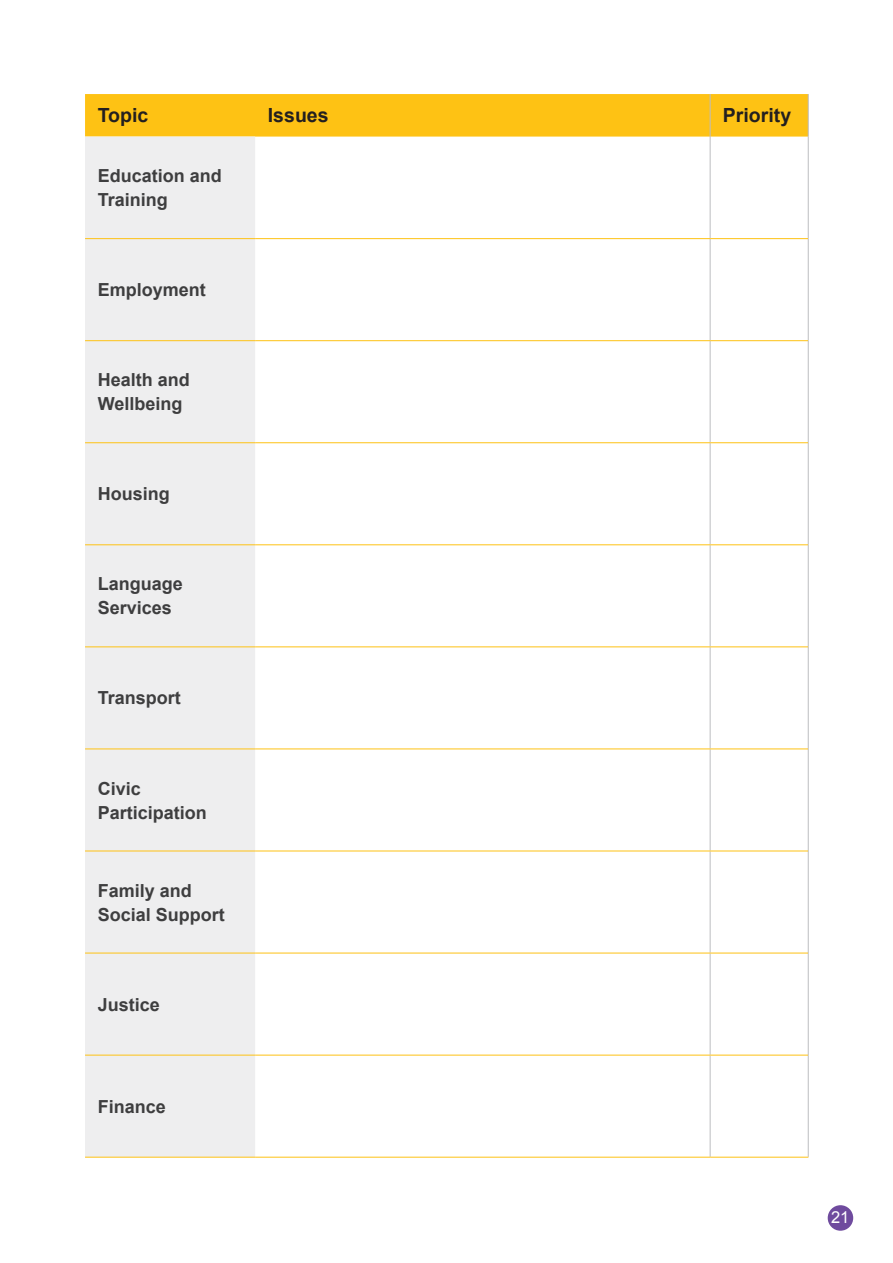
<style>
.page{position:relative;width:893px;height:1263px;background:#fff}
.page>*{position:absolute;margin:0;border:0;box-sizing:border-box;transform-origin:0 0}
.Table_Style_1{font:700 19.5px "Arial";color:#231f20}
.Table_Style_1-2{font:700 18px/24px "Arial";color:#3e3e3f}
.t1{font:16.5px "Arial";color:#fff}
</style>
<div class="page">
<div style="left:828px;top:1205px;width:25px;height:26px;background:#6f4b9e;border-radius:50%"></div>
<div style="left:85px;top:94px;width:723px;height:43px;background:#fec214"></div>
<div style="left:85px;top:137px;width:170px;height:1020px;background:#eeeeef"></div>
<hr style="left:710px;top:94px;width:1px;height:43px;background:#bcbdc0">
<hr style="left:808px;top:94px;width:1px;height:43px;background:#bcbdc0">
<hr style="left:710px;top:137px;width:1px;height:101px;background:#bcbdc0">
<hr style="left:808px;top:137px;width:1px;height:102px;background:#bcbdc0">
<hr style="left:710px;top:239px;width:1px;height:101px;background:#bcbdc0">
<hr style="left:808px;top:239px;width:1px;height:102px;background:#bcbdc0">
<hr style="left:710px;top:341px;width:1px;height:101px;background:#bcbdc0">
<hr style="left:808px;top:341px;width:1px;height:102px;background:#bcbdc0">
<hr style="left:710px;top:443px;width:1px;height:101px;background:#bcbdc0">
<hr style="left:808px;top:443px;width:1px;height:102px;background:#bcbdc0">
<hr style="left:710px;top:545px;width:1px;height:101px;background:#bcbdc0">
<hr style="left:808px;top:545px;width:1px;height:102px;background:#bcbdc0">
<hr style="left:710px;top:647px;width:1px;height:101px;background:#bcbdc0">
<hr style="left:808px;top:647px;width:1px;height:102px;background:#bcbdc0">
<hr style="left:710px;top:749px;width:1px;height:102px;background:#bcbdc0">
<hr style="left:808px;top:749px;width:1px;height:102px;background:#bcbdc0">
<hr style="left:710px;top:851px;width:1px;height:102px;background:#bcbdc0">
<hr style="left:808px;top:851px;width:1px;height:102px;background:#bcbdc0">
<hr style="left:710px;top:953px;width:1px;height:102px;background:#bcbdc0">
<hr style="left:808px;top:953px;width:1px;height:102px;background:#bcbdc0">
<hr style="left:710px;top:1055px;width:1px;height:102px;background:#bcbdc0">
<hr style="left:808px;top:1055px;width:1px;height:102px;background:#bcbdc0">
<hr style="left:85px;top:238px;width:170px;height:1px;background:#fec214">
<hr style="left:255px;top:238px;width:455px;height:1px;background:#fec214">
<hr style="left:710px;top:238px;width:98px;height:1px;background:#fec214">
<hr style="left:85px;top:340px;width:170px;height:1px;background:#fec214">
<hr style="left:255px;top:340px;width:455px;height:1px;background:#fec214">
<hr style="left:710px;top:340px;width:98px;height:1px;background:#fec214">
<hr style="left:85px;top:442px;width:170px;height:1px;background:#fec214">
<hr style="left:255px;top:442px;width:455px;height:1px;background:#fec214">
<hr style="left:710px;top:442px;width:98px;height:1px;background:#fec214">
<hr style="left:85px;top:544px;width:170px;height:1px;background:#fec214">
<hr style="left:255px;top:544px;width:455px;height:1px;background:#fec214">
<hr style="left:710px;top:544px;width:98px;height:1px;background:#fec214">
<hr style="left:85px;top:646px;width:170px;height:1px;background:#fec214">
<hr style="left:255px;top:646px;width:455px;height:1px;background:#fec214">
<hr style="left:710px;top:646px;width:98px;height:1px;background:#fec214">
<hr style="left:85px;top:748px;width:170px;height:1px;background:#fec214">
<hr style="left:255px;top:748px;width:455px;height:1px;background:#fec214">
<hr style="left:710px;top:748px;width:98px;height:1px;background:#fec214">
<hr style="left:85px;top:851px;width:170px;height:1px;background:#fec214">
<hr style="left:255px;top:851px;width:455px;height:1px;background:#fec214">
<hr style="left:710px;top:851px;width:98px;height:1px;background:#fec214">
<hr style="left:85px;top:953px;width:170px;height:1px;background:#fec214">
<hr style="left:255px;top:953px;width:455px;height:1px;background:#fec214">
<hr style="left:710px;top:953px;width:98px;height:1px;background:#fec214">
<hr style="left:85px;top:1055px;width:170px;height:1px;background:#fec214">
<hr style="left:255px;top:1055px;width:455px;height:1px;background:#fec214">
<hr style="left:710px;top:1055px;width:98px;height:1px;background:#fec214">
<hr style="left:85px;top:1157px;width:170px;height:1px;background:#fec214">
<hr style="left:255px;top:1157px;width:455px;height:1px;background:#fec214">
<hr style="left:710px;top:1157px;width:98px;height:1px;background:#fec214">
<p class="Table_Style_1" style="left:98px;top:103px;width:52px">Topic</p>
<p class="Table_Style_1" style="left:268px;top:103px;width:62px">Issues</p>
<p class="Table_Style_1" style="left:723px;top:103px;width:70px">Priority</p>
<p class="Table_Style_1-2" style="left:98px;top:164px;width:126px">Education and<br>Training</p>
<p class="Table_Style_1-2" style="left:98px;top:278px;width:110px">Employment</p>
<p class="Table_Style_1-2" style="left:98px;top:369px;width:94px">Health and<br>Wellbeing</p>
<p class="Table_Style_1-2" style="left:98px;top:483px;width:73px">Housing</p>
<p class="Table_Style_1-2" style="left:98px;top:573px;width:87px">Language<br>Services</p>
<p class="Table_Style_1-2" style="left:98px;top:687px;width:85px">Transport</p>
<p class="Table_Style_1-2" style="left:98px;top:777px;width:111px">Civic<br>Participation</p>
<p class="Table_Style_1-2" style="left:98px;top:879px;width:129px">Family and<br>Social Support</p>
<p class="Table_Style_1-2" style="left:98px;top:993px;width:64px">Justice</p>
<p class="Table_Style_1-2" style="left:98px;top:1095px;width:70px">Finance</p>
<p class="t1" style="left:831px;top:1206px;width:20px">21</p>
</div>
